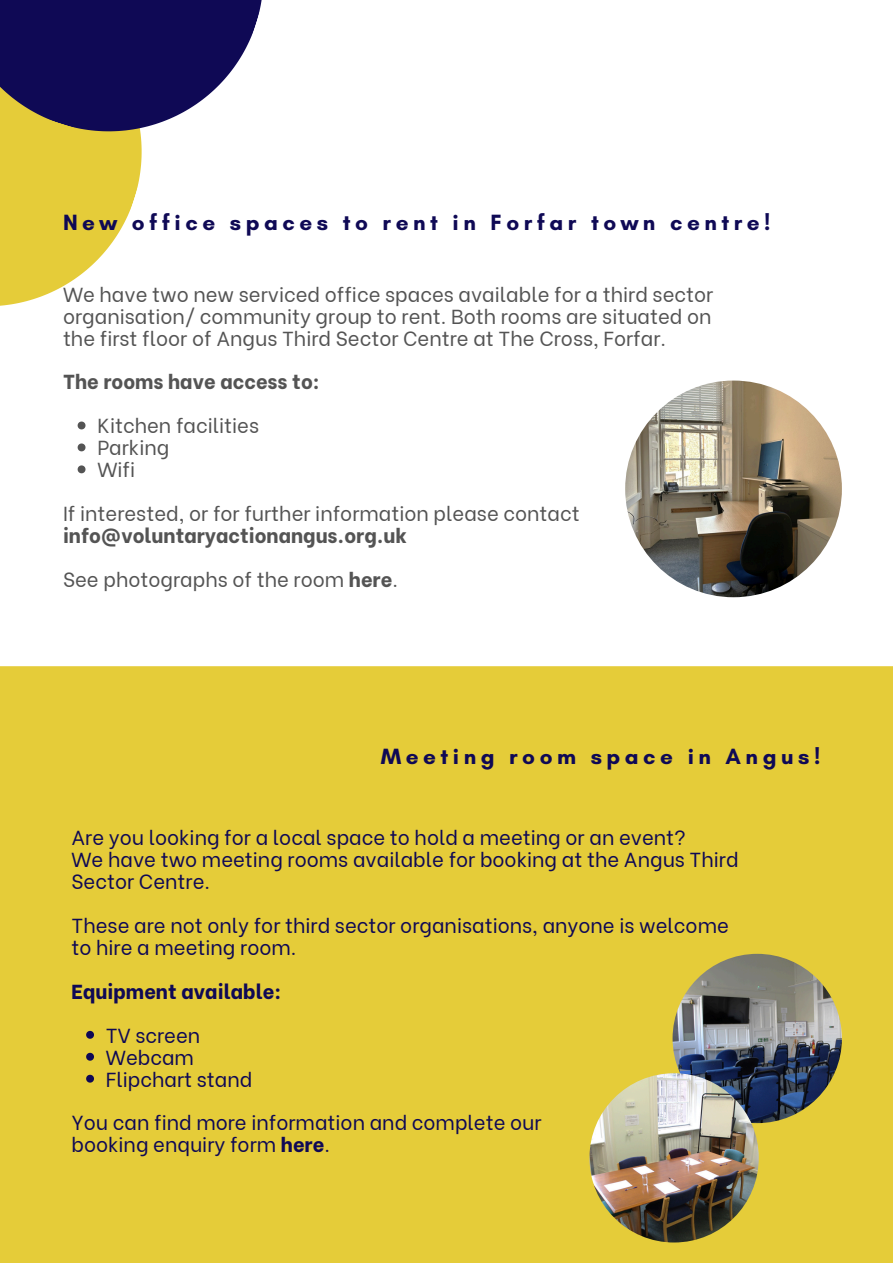
<style>
.page{position:relative;width:893px;height:1263px;background:#fff}
.page>*{position:absolute;margin:0;border:0;box-sizing:border-box;transform-origin:0 0}
.t1{font:700 22.5px "Glacial Indifference";letter-spacing:.2em;color:#0f0955}
.t2{font:20.25px/21.9px "Be Vietnam";color:#545454;text-align:justify}
.t3{font:20.25px/21.9px "Be Vietnam";color:#0f0955}
.t4{font:800 20.25px "Be Vietnam";color:#545454}
.t5{font:800 20.25px "Be Vietnam";color:#0f0955}
.s1{font-weight:800}
</style>
<div class="page">
<svg style="left:0;top:171px;width:141px;height:135px;fill:#e5cc39"></svg>
<svg style="left:0;top:0;width:262px;height:171px;fill:#0f0955"></svg>
<img style="left:625px;top:381px;width:217px;height:216px;border-radius:50%">
<div style="left:0;top:666px;width:893px;height:597px;background:#e5cc39"></div>
<svg style="left:86px;top:1031px;width:8px;height:8px"></svg>
<svg style="left:86px;top:1053px;width:8px;height:8px"></svg>
<svg style="left:86px;top:1075px;width:8px;height:7px"></svg>
<img style="left:672px;top:954px;width:170px;height:169px;border-radius:50%">
<img style="left:589px;top:1073px;width:169px;height:169px;border-radius:50%">
<svg style="left:78px;top:421px;width:7px;height:8px"></svg>
<svg style="left:78px;top:443px;width:7px;height:8px"></svg>
<svg style="left:78px;top:465px;width:7px;height:8px"></svg>
<p class="t1" style="left:63px;top:208px;width:709px">New office spaces to rent in Forfar town centre!</p>
<p class="t2" style="left:63px;top:281px;width:652px">We have two new serviced office spaces available for a third sector organisation/ community group to rent. Both rooms are situated on the first floor of Angus Third Sector Centre at The Cross, Forfar.</p>
<p class="t4" style="left:63px;top:365px;width:258px">The rooms have access to:</p>
<p class="t2" style="left:97px;top:413px;width:163px">Kitchen facilities</p>
<h1 class="t2" style="left:97px;top:435px;width:74px">Parking</h1>
<p class="t2" style="left:97px;top:457px;width:39px">Wifi</p>
<p class="t2" style="left:63px;top:501px;width:518px">If interested, or for further information please contact <span class="s1">info@voluntaryactionangus.org.uk</span></p>
<p class="t2" style="left:63px;top:566px;width:336px">See photographs of the room <span class="s1">here</span>.</p>
<p class="t1" style="left:381px;top:742px;width:441px">Meeting room space in Angus!</p>
<p class="t3" style="left:71px;top:825px;width:616px">Are you looking for a local space to hold a meeting or an event?</p>
<h1 class="t3" style="left:71px;top:847px;width:668px">We have two meeting rooms available for booking at the Angus Third<br>Sector Centre.</h1>
<p class="t3" style="left:71px;top:912px;width:659px">These are not only for third sector organisations, anyone is welcome</p>
<h1 class="t3" style="left:71px;top:934px;width:226px">to hire a meeting room.</h1>
<p class="t5" style="left:71px;top:974px;width:211px">Equipment available:</p>
<p class="t3" style="left:106px;top:1022px;width:96px">TV screen</p>
<p class="t3" style="left:106px;top:1044px;width:90px">Webcam</p>
<p class="t3" style="left:106px;top:1066px;width:148px">Flipchart stand</p>
<p class="t3" style="left:71px;top:1110px;width:471px">You can find more information and complete our</p>
<p class="t3" style="left:71px;top:1132px;width:260px">booking enquiry form <span class="s1">here</span>.</p>
</div>
